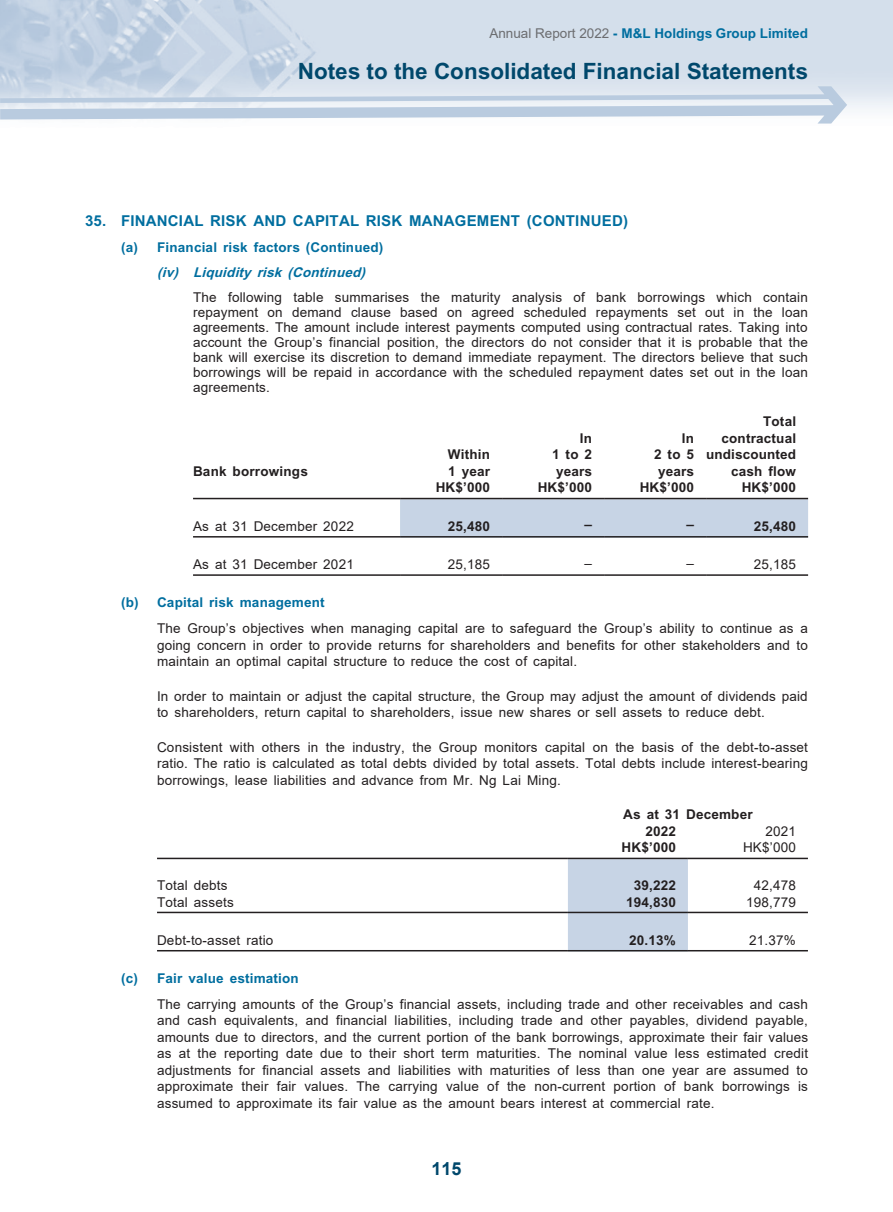
<style>
.page{position:relative;width:893px;height:1212px;background:#fff}
.page>*{position:absolute;margin:0;border:0;box-sizing:border-box;transform-origin:0 0}
.t1{font:700 22.5px "Arial";color:#00486c}
.t2{font:700 18px "Arial";color:#00486c}
._03_H1{font:700 15px "Arial";letter-spacing:.015em;color:#006e9f}
._13_____P4{font:13.5px/16.5px "Arial";letter-spacing:.015em;color:#231f20;text-align:justify}
._14_______P6{font:13.5px/15px "Arial";letter-spacing:.015em;color:#231f20;text-align:justify}
._01_Body_Text{font:700 13.5px/16.5px "Arial";letter-spacing:.015em;color:#231f20;text-align:justify}
._04___H2{font:700 13.5px "Arial";letter-spacing:.015em;color:#006e9f}
._01_Body_Text-2{font:13.5px "Arial";letter-spacing:.015em;color:#231f20}
._12___P2{font:700 13.5px "Arial";letter-spacing:.015em;color:#231f20}
._15_Table_Stub{font:13.5px "Arial";letter-spacing:.015em;color:#231f20}
._12___P2-2{font:13.5px "Arial";letter-spacing:.015em;color:#231f20}
._05_____H3{font:italic 700 13.5px "Arial";color:#006e9f}
.s1{font-weight:400;color:#6c6d70}
</style>
<div class="page">
<img style="left:0;top:0;width:893px;height:952px">
<svg style="left:0;top:86px;width:847px;height:38px"></svg>
<div style="left:400px;top:499px;width:408px;height:37px;background:#c7d4e5"></div>
<hr style="left:193px;top:498px;width:207px;height:1px;background:#231f20">
<hr style="left:400px;top:498px;width:102px;height:1px;background:#231f20">
<hr style="left:502px;top:498px;width:102px;height:1px;background:#231f20">
<hr style="left:604px;top:498px;width:102px;height:1px;background:#231f20">
<hr style="left:706px;top:498px;width:102px;height:1px;background:#231f20">
<hr style="left:193px;top:536px;width:207px;height:1px;background:#231f20">
<hr style="left:400px;top:536px;width:102px;height:1px;background:#231f20">
<hr style="left:502px;top:536px;width:102px;height:1px;background:#231f20">
<hr style="left:604px;top:536px;width:102px;height:1px;background:#231f20">
<hr style="left:706px;top:536px;width:102px;height:1px;background:#231f20">
<hr style="left:193px;top:574px;width:207px;height:2px;background:#231f20">
<hr style="left:400px;top:574px;width:102px;height:2px;background:#231f20">
<hr style="left:502px;top:574px;width:102px;height:2px;background:#231f20">
<hr style="left:604px;top:574px;width:102px;height:2px;background:#231f20">
<hr style="left:706px;top:574px;width:102px;height:2px;background:#231f20">
<div style="left:568px;top:859px;width:120px;height:91px;background:#c7d4e5"></div>
<hr style="left:157px;top:858px;width:411px;height:1px;background:#231f20">
<hr style="left:568px;top:858px;width:120px;height:1px;background:#231f20">
<hr style="left:688px;top:858px;width:120px;height:1px;background:#231f20">
<hr style="left:157px;top:912px;width:411px;height:1px;background:#231f20">
<hr style="left:568px;top:912px;width:120px;height:1px;background:#231f20">
<hr style="left:688px;top:912px;width:120px;height:1px;background:#231f20">
<hr style="left:157px;top:950px;width:411px;height:1px;background:#231f20">
<hr style="left:568px;top:950px;width:120px;height:1px;background:#231f20">
<hr style="left:688px;top:950px;width:120px;height:1px;background:#231f20">
<p class="_04___H2" style="left:489px;top:25px;width:320px"><span class="s1">Annual Report 2022</span> - M&amp;L Holdings Group Limited</p>
<h1 class="t1" style="left:298px;top:57px;width:512px">Notes to the Consolidated Financial Statements</h1>
<p class="_03_H1" style="left:85px;top:212px;width:544px">35. FINANCIAL RISK AND CAPITAL RISK MANAGEMENT (CONTINUED)</p>
<p class="_04___H2" style="left:121px;top:240px;width:264px">(a) Financial risk factors (Continued)</p>
<p class="_05_____H3" style="left:157px;top:264px;width:214px">(iv) Liquidity risk (Continued)</p>
<p class="_14_______P6" style="left:193px;top:289px;width:617px">The following table summarises the maturity analysis of bank borrowings which contain repayment on demand clause based on agreed scheduled repayments set out in the loan agreements. The amount include interest payments computed using contractual rates. Taking into account the Group’s financial position, the directors do not consider that it is probable that the bank will exercise its discretion to demand immediate repayment. The directors believe that such borrowings will be repaid in accordance with the scheduled repayment dates set out in the loan agreements.</p>
<p class="_01_Body_Text" style="left:193px;top:463px;width:116px">Bank borrowings</p>
<p class="_01_Body_Text" style="left:448px;top:446px;width:44px">Within<br>1 year</p>
<p class="_01_Body_Text" style="left:552px;top:430px;width:41px;text-indent:28px">In 1 to 2 years</p>
<p class="_01_Body_Text" style="left:654px;top:430px;width:41px;text-indent:28px">In 2 to 5 years</p>
<p class="_01_Body_Text" style="left:706px;top:413px;width:92px;text-align:right">Total contractual undiscounted cash flow</p>
<p class="_01_Body_Text" style="left:436px;top:479px;width:56px">HK$’000</p>
<p class="_01_Body_Text" style="left:538px;top:479px;width:56px">HK$’000</p>
<p class="_01_Body_Text" style="left:640px;top:479px;width:56px">HK$’000</p>
<p class="_01_Body_Text" style="left:742px;top:479px;width:56px">HK$’000</p>
<p class="_01_Body_Text-2" style="left:193px;top:516px;width:162px">As at 31 December 2022</p>
<p class="_01_Body_Text" style="left:448px;top:518px;width:44px">25,480</p>
<p class="_01_Body_Text" style="left:585px;top:516px;width:9px">–</p>
<p class="_01_Body_Text" style="left:687px;top:516px;width:9px">–</p>
<p class="_01_Body_Text" style="left:754px;top:518px;width:44px">25,480</p>
<p class="_01_Body_Text-2" style="left:193px;top:555px;width:162px">As at 31 December 2021</p>
<p class="_01_Body_Text-2" style="left:448px;top:555px;width:44px">25,185</p>
<p class="_01_Body_Text-2" style="left:585px;top:553px;width:9px">–</p>
<p class="_01_Body_Text-2" style="left:687px;top:553px;width:9px">–</p>
<p class="_01_Body_Text-2" style="left:754px;top:555px;width:44px">25,185</p>
<p class="_04___H2" style="left:121px;top:594px;width:205px">(b) Capital risk management</p>
<p class="_13_____P4" style="left:157px;top:620px;width:652px">The Group’s objectives when managing capital are to safeguard the Group’s ability to continue as a going concern in order to provide returns for shareholders and benefits for other stakeholders and to maintain an optimal capital structure to reduce the cost of capital.</p>
<p class="_13_____P4" style="left:157px;top:687px;width:652px">In order to maintain or adjust the capital structure, the Group may adjust the amount of dividends paid to shareholders, return capital to shareholders, issue new shares or sell assets to reduce debt.</p>
<p class="_13_____P4" style="left:157px;top:738px;width:652px">Consistent with others in the industry, the Group monitors capital on the basis of the debt-to-asset ratio. The ratio is calculated as total debts divided by total assets. Total debts include interest-bearing borrowings, lease liabilities and advance from Mr. Ng Lai Ming.</p>
<p class="_12___P2" style="left:623px;top:806px;width:131px">As at 31 December</p>
<p class="_12___P2" style="left:645px;top:823px;width:32px">2022</p>
<p class="_12___P2-2" style="left:765px;top:822px;width:32px">2021</p>
<p class="_12___P2" style="left:621px;top:839px;width:56px">HK$’000</p>
<p class="_12___P2-2" style="left:743px;top:838px;width:54px">HK$’000</p>
<p class="_15_Table_Stub" style="left:157px;top:876px;width:72px">Total debts</p>
<p class="_12___P2" style="left:634px;top:878px;width:44px">39,222</p>
<p class="_12___P2-2" style="left:754px;top:876px;width:44px">42,478</p>
<p class="_15_Table_Stub" style="left:157px;top:893px;width:78px">Total assets</p>
<p class="_12___P2" style="left:626px;top:894px;width:51px">194,830</p>
<p class="_12___P2-2" style="left:746px;top:893px;width:51px">198,779</p>
<p class="_15_Table_Stub" style="left:157px;top:930px;width:118px">Debt-to-asset ratio</p>
<p class="_12___P2" style="left:629px;top:932px;width:48px">20.13%</p>
<p class="_12___P2-2" style="left:749px;top:930px;width:48px">21.37%</p>
<p class="_04___H2" style="left:121px;top:970px;width:179px">(c) Fair value estimation</p>
<p class="_13_____P4" style="left:157px;top:996px;width:653px">The carrying amounts of the Group’s financial assets, including trade and other receivables and cash and cash equivalents, and financial liabilities, including trade and other payables, dividend payable, amounts due to directors, and the current portion of the bank borrowings, approximate their fair values as at the reporting date due to their short term maturities. The nominal value less estimated credit adjustments for financial assets and liabilities with maturities of less than one year are assumed to approximate their fair values. The carrying value of the non-current portion of bank borrowings is assumed to approximate its fair value as the amount bears interest at commercial rate.</p>
<h2 class="t2" style="left:431px;top:1155px;width:32px">115</h2>
</div>
